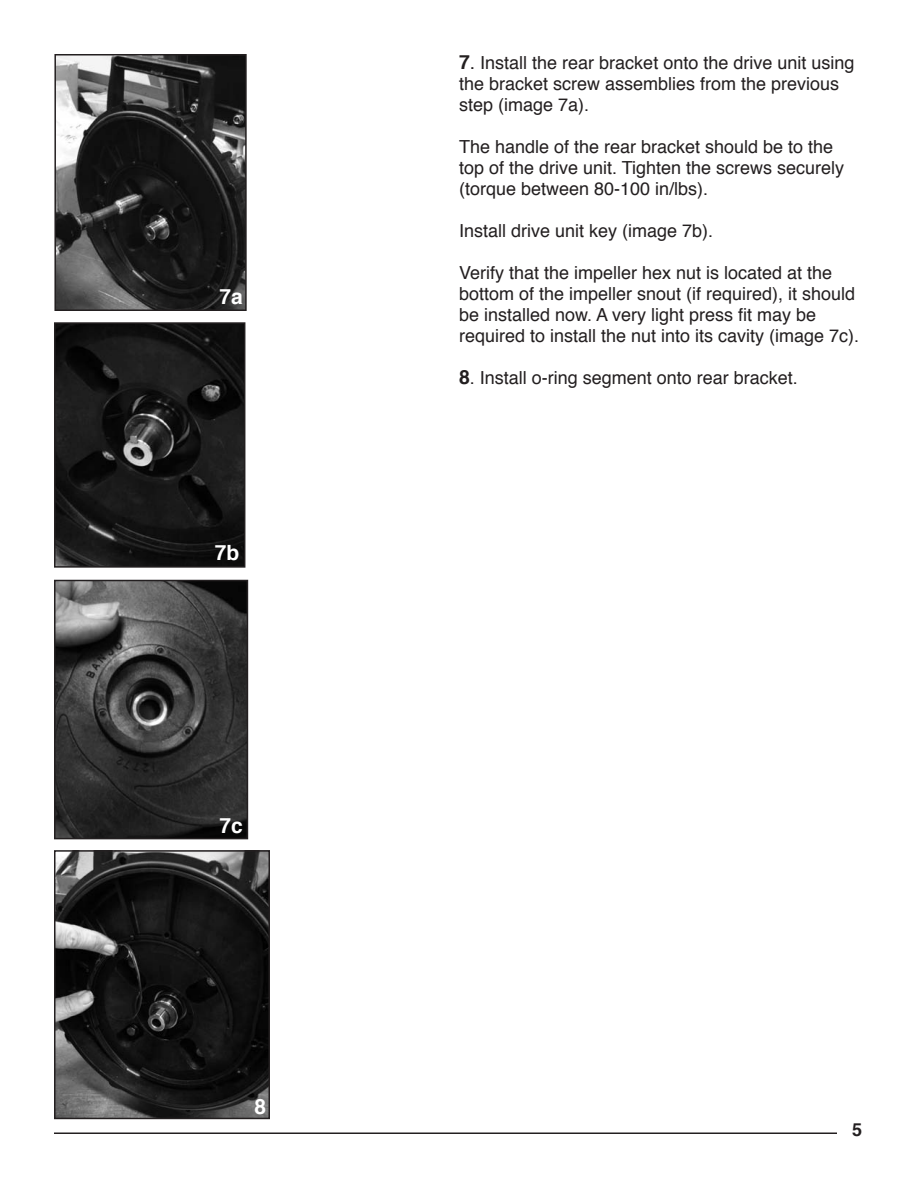
<style>
.page{position:relative;width:918px;height:1188px;background:#fff}
.page>*{position:absolute;margin:0;border:0;box-sizing:border-box;transform-origin:0 0}
.t1{font:700 21px "Helvetica";color:#fff}
.t2{font:18px/21px "Helvetica";color:#231f20}
.t3{font:700 18px "Helvetica";color:#231f20}
.s1{font-weight:700;font-size:19.5px}
.s2{font-size:19.5px}
</style>
<div class="page">
<img style="left:57px;top:57px;width:187px;height:251px">
<div style="left:54px;top:54px;width:193px;height:257px;border:2px solid #231f20"></div>
<img style="left:57px;top:583px;width:188px;height:253px">
<div style="left:54px;top:580px;width:194px;height:259px;border:2px solid #231f20"></div>
<hr style="left:54px;top:1132px;width:783px;height:2px;background:#231f20">
<img style="left:57px;top:325px;width:185px;height:240px">
<div style="left:54px;top:322px;width:191px;height:246px;border:2px solid #231f20"></div>
<img style="left:57px;top:853px;width:210px;height:263px">
<div style="left:54px;top:850px;width:216px;height:269px;border:2px solid #231f20"></div>
<p class="t1" style="left:220px;top:277px;width:25px">7a</p>
<p class="t1" style="left:215px;top:534px;width:26px">7b</p>
<p class="t1" style="left:220px;top:807px;width:25px">7c</p>
<p class="t1" style="left:254px;top:1087px;width:13px">8</p>
<p class="t2" style="left:459px;top:52px;width:397px"><span class="s1">7</span><span class="s2">.</span> Install the rear bracket onto the drive unit using the bracket screw assemblies from the previous step (image 7a).</p>
<p class="t2" style="left:459px;top:136px;width:387px">The handle of the rear bracket should be to the top of the drive unit. Tighten the screws securely (torque between 80-100 in/lbs).</p>
<p class="t2" style="left:459px;top:220px;width:256px">Install drive unit key (image 7b).</p>
<p class="t2" style="left:459px;top:262px;width:402px">Verify that the impeller hex nut is located at the bottom of the impeller snout (if required), it should be installed now. A very light press fit may be required to install the nut into its cavity (image 7c).</p>
<p class="t2" style="left:459px;top:367px;width:340px"><span class="s1">8</span>. Install o-ring segment onto rear bracket.</p>
<p class="t3" style="left:852px;top:1114px;width:12px">5</p>
</div>
